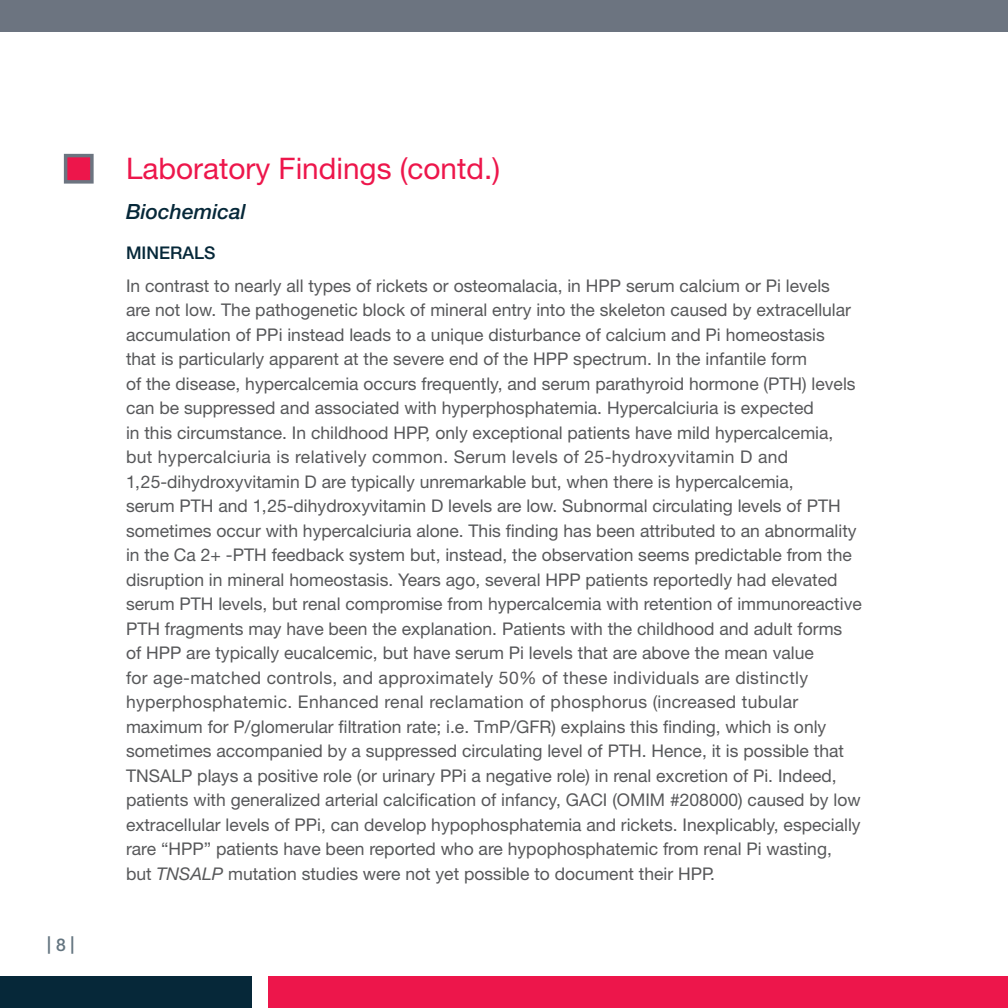
<style>
.page{position:relative;width:1008px;height:1008px;background:#fff}
.page>*{position:absolute;margin:0;border:0;box-sizing:border-box;transform-origin:0 0}
.t1{font:29.75px "Helvetica Neue LT Std";color:#ed164b}
.t2{font:italic 500 21px "Helvetica Neue LT Std";color:#062839}
.t3{font:17.5px/24.5px "Helvetica Neue LT Std";color:#57585a}
.t4{font:500 17.5px "Helvetica Neue LT Std";color:#062839}
.t5{font:500 17.5px "Helvetica Neue LT Std";color:#63747f}
.s1{font-style:italic}
</style>
<div class="page">
<div style="left:0;top:0;width:1008px;height:32px;background:#6c7480"></div>
<div style="left:268px;top:976px;width:740px;height:32px;background:#ed164b"></div>
<div style="left:0;top:976px;width:252px;height:32px;background:#062839"></div>
<div style="left:64px;top:154px;width:30px;height:30px;background:#ed164b;border:4px solid #6c7480"></div>
<p class="t5" style="left:47px;top:934px;width:29px">| 8 |</p>
<h1 class="t1" style="left:126px;top:150px;width:376px">Laboratory Findings (contd.)</h1>
<p class="t2" style="left:126px;top:199px;width:121px">Biochemical</p>
<p class="t4" style="left:126px;top:243px;width:91px">MINERALS</p>
<p class="t3" style="left:126px;top:273px;width:737px">In contrast to nearly all types of rickets or osteomalacia, in HPP serum calcium or Pi levels<br>are not low. The pathogenetic block of mineral entry into the skeleton caused by extracellular accumulation of PPi instead leads to a unique disturbance of calcium and Pi homeostasis<br>that is particularly apparent at the severe end of the HPP spectrum. In the infantile form<br>of the disease, hypercalcemia occurs frequently, and serum parathyroid hormone (PTH) levels can be suppressed and associated with hyperphosphatemia. Hypercalciuria is expected<br>in this circumstance. In childhood HPP, only exceptional patients have mild hypercalcemia, but hypercalciuria is relatively common. Serum levels of 25-hydroxyvitamin D and 1,25-dihydroxyvitamin D are typically unremarkable but, when there is hypercalcemia,<br>serum PTH and 1,25-dihydroxyvitamin D levels are low. Subnormal circulating levels of PTH sometimes occur with hypercalciuria alone. This finding has been attributed to an abnormality in the Ca 2+ -PTH feedback system but, instead, the observation seems predictable from the disruption in mineral homeostasis. Years ago, several HPP patients reportedly had elevated serum PTH levels, but renal compromise from hypercalcemia with retention of immunoreactive PTH fragments may have been the explanation. Patients with the childhood and adult forms of HPP are typically eucalcemic, but have serum Pi levels that are above the mean value<br>for age-matched controls, and approximately 50% of these individuals are distinctly hyperphosphatemic. Enhanced renal reclamation of phosphorus (increased tubular maximum for P/glomerular filtration rate; i.e. TmP/GFR) explains this finding, which is only sometimes accompanied by a suppressed circulating level of PTH. Hence, it is possible that TNSALP plays a positive role (or urinary PPi a negative role) in renal excretion of Pi. Indeed, patients with generalized arterial calcification of infancy, GACI (OMIM #208000) caused by low extracellular levels of PPi, can develop hypophosphatemia and rickets. Inexplicably, especially rare “HPP” patients have been reported who are hypophosphatemic from renal Pi wasting, but <span class="s1">TNSALP</span> mutation studies were not yet possible to document their HPP.</p>
</div>
